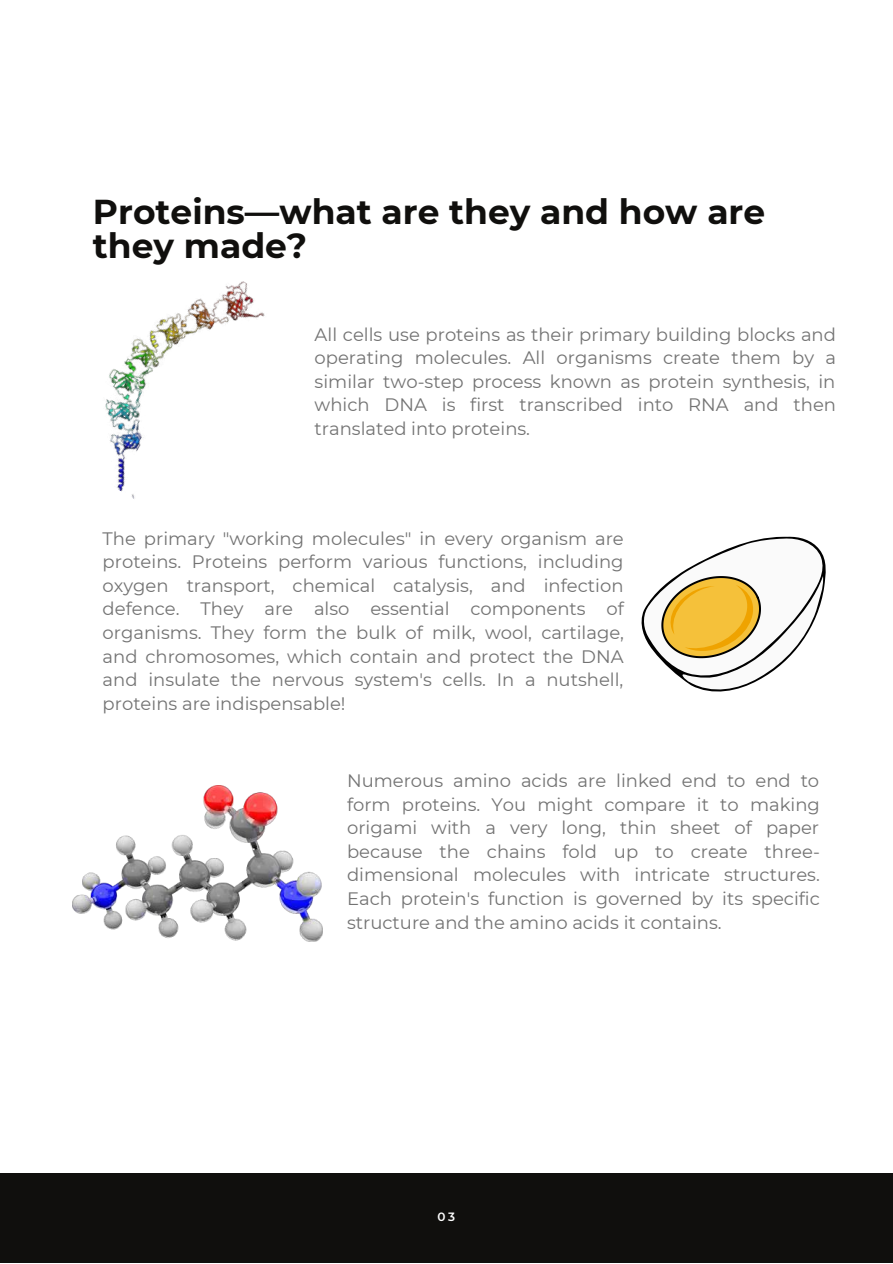
<style>
.page{position:relative;width:893px;height:1264px;background:#fff}
.page>*{position:absolute;margin:0;border:0;box-sizing:border-box;transform-origin:0 0}
.t1{font:700 34.5px/33.8px "Montserrat";color:#100f0d}
.t2{font:18px/23.5px "Montserrat";color:#737373;text-align:justify}
.t3{font:600 12px "Montserrat";color:#fff}
</style>
<div class="page">
<div style="left:0;top:1173px;width:892px;height:89px;background:#100f0d"></div>
<img style="left:105px;top:281px;width:160px;height:218px">
<img style="left:73px;top:785px;width:249px;height:156px">
<svg style="left:641px;top:536px;width:185px;height:156px"></svg>
<h1 class="t1" style="left:93px;top:195px;width:673px">Proteins—what are they and how are they made?</h1>
<p class="t2" style="left:314px;top:322px;width:523px">All cells use proteins as their primary building blocks and operating molecules. All organisms create them by a similar two-step process known as protein synthesis, in which DNA is first transcribed into RNA and then translated into proteins.</p>
<p class="t2" style="left:103px;top:526px;width:523px">The primary "working molecules" in every organism are proteins. Proteins perform various functions, including oxygen transport, chemical catalysis, and infection defence. They are also essential components of organisms. They form the bulk of milk, wool, cartilage, and chromosomes, which contain and protect the DNA and insulate the nervous system's cells. In a nutshell, proteins are indispensable!</p>
<p class="t2" style="left:347px;top:768px;width:474px">Numerous amino acids are linked end to end to form proteins. You might compare it to making origami with a very long, thin sheet of paper because the chains fold up to create three&shy;dimensional molecules with intricate structures.<br>Each protein's function is governed by its specific structure and the amino acids it contains.</p>
<p class="t3" style="left:437px;top:1208px;width:19px">03</p>
</div>
